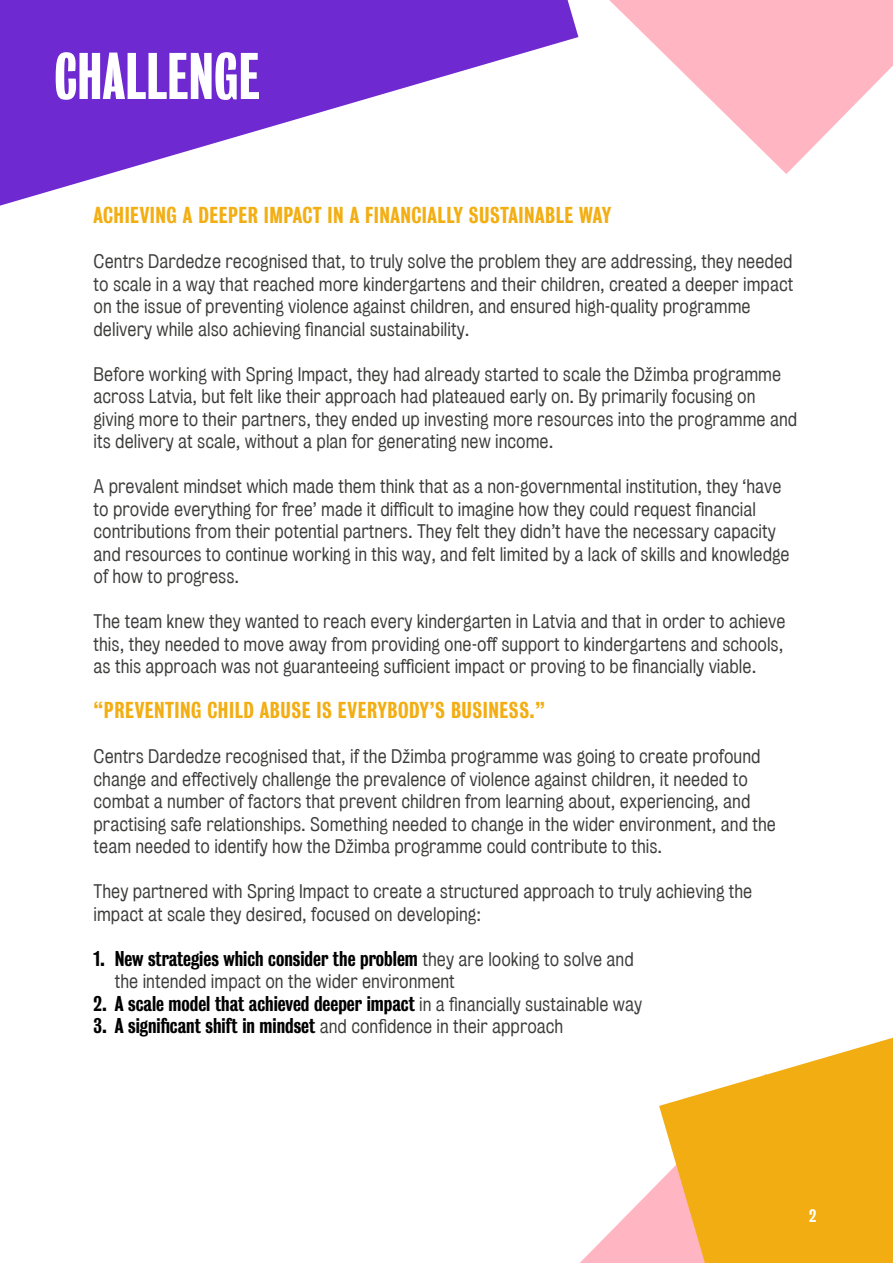
<style>
.page{position:relative;width:893px;height:1263px;background:#fff}
.page>*{position:absolute;margin:0;border:0;box-sizing:border-box;transform-origin:0 0}
.t1{font:60px "Bureau Grotesque One Five";color:#fff}
.t2{font:500 21px "Bureau Grot Condensed";letter-spacing:.025em;color:#f2ae13}
.t3{font:500 19.5px "Bureau Grot Condensed";color:#000}
.t4{font:18px/22.5px "Bureau Grotesque Five One";color:#3c3c3b}
.t5{font:500 16.5px "Bureau Grot Condensed";color:#fff}
.s1{font-family:"Bureau Grotesque Five One";font-weight:400;font-size:18px;color:#3c3c3b}
</style>
<div class="page">
<svg style="left:0;top:0;width:578px;height:206px;fill:#6f29d0"></svg>
<svg style="left:580px;top:1182px;width:79px;height:81px"></svg>
<svg style="left:659px;top:1038px;width:234px;height:225px;fill:#f2ad12"></svg>
<svg style="left:609px;top:0;width:284px;height:174px;fill:#ffb5c2"></svg>
<h1 class="t1" style="left:54px;top:43px;width:208px">CHALLENGE</h1>
<p class="t2" style="left:94px;top:203px;width:519px">ACHIEVING A DEEPER IMPACT IN A FINANCIALLY SUSTAINABLE WAY</p>
<p class="t4" style="left:94px;top:250px;width:701px">Centrs Dardedze recognised that, to truly solve the problem they are addressing, they needed to scale in a way that reached more kindergartens and their children, created a deeper impact on the issue of preventing violence against children, and ensured high-quality programme delivery while also achieving financial sustainability.</p>
<p class="t4" style="left:94px;top:363px;width:705px">Before working with Spring Impact, they had already started to scale the Džimba programme across Latvia, but felt like their approach had plateaued early on. By primarily focusing on giving more to their partners, they ended up investing more resources into the programme and its delivery at scale, without a plan for generating new income.</p>
<p class="t4" style="left:94px;top:475px;width:698px">A prevalent mindset which made them think that as a non-governmental institution, they ‘have to provide everything for free’ made it difficult to imagine how they could request financial contributions from their potential partners. They felt they didn’t have the necessary capacity and resources to continue working in this way, and felt limited by a lack of skills and knowledge of how to progress.</p>
<p class="t4" style="left:94px;top:610px;width:694px;text-align:justify">The team knew they wanted to reach every kindergarten in Latvia and that in order to achieve this, they needed to move away from providing one-off support to kindergartens and schools, as this approach was not guaranteeing sufficient impact or proving to be financially viable.</p>
<p class="t2" style="left:94px;top:698px;width:453px">“PREVENTING CHILD ABUSE IS EVERYBODY’S BUSINESS.”</p>
<p class="t4" style="left:94px;top:745px;width:684px">Centrs Dardedze recognised that, if the Džimba programme was going to create profound change and effectively challenge the prevalence of violence against children, it needed to combat a number of factors that prevent children from learning about, experiencing, and practising safe relationships. Something needed to change in the wider environment, and the team needed to identify how the Džimba programme could contribute to this.</p>
<p class="t4" style="left:94px;top:880px;width:660px">They partnered with Spring Impact to create a structured approach to truly achieving the impact at scale they desired, focused on developing:</p>
<p class="t3" style="left:94px;top:947px;width:542px">1. New strategies which consider the problem <span class="s1">they are looking to solve and</span></p>
<p class="t4" style="left:115px;top:970px;width:342px">the intended impact on the wider environment</p>
<p class="t3" style="left:94px;top:992px;width:550px">2. A scale model that achieved deeper impact <span class="s1">in a financially sustainable way</span></p>
<p class="t3" style="left:94px;top:1014px;width:471px">3. A significant shift in mindset <span class="s1">and confidence in their approach</span></p>
<p class="t5" style="left:809px;top:1206px;width:9px">2</p>
</div>
